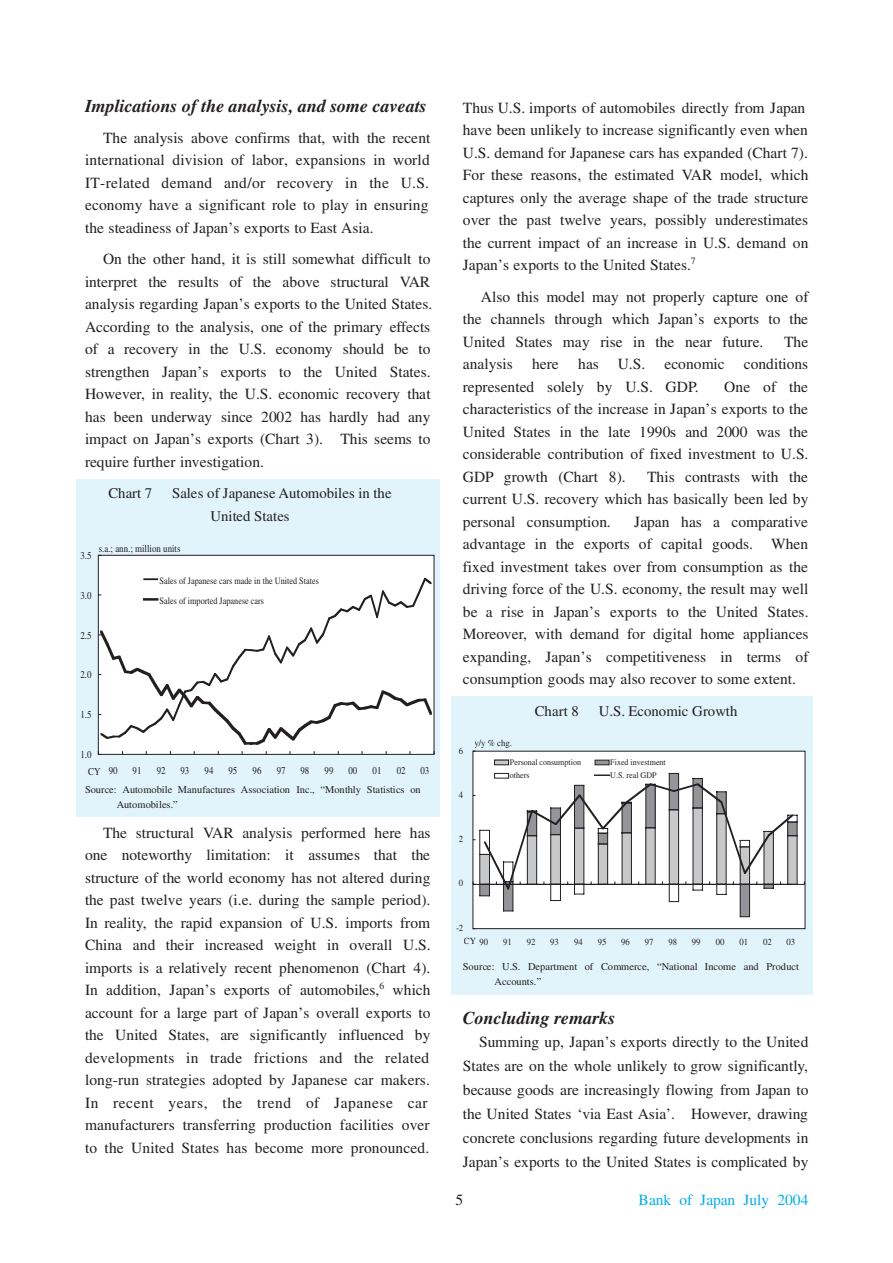
<style>
.page{position:relative;width:893px;height:1263px;background:#fff}
.page>*{position:absolute;margin:0;border:0;box-sizing:border-box;transform-origin:0 0}
.t1{font:italic 700 18px "Times";color:#231f20}
.t2{font:15.45px/22.5px "Times";color:#231f20;text-align:justify}
.t3{font:15.45px "Times";color:#00aeef}
.t4{font:14.7px/22.6px "Times";letter-spacing:-.005em;color:#231f20}
.t5{font:10.5px/18px "Times";color:#231f20;scale:.85 1}
.t6{font:10.5px/15.1px "Times";color:#231f20}
.t7{font:9.6px/20.5px "Times";color:#231f20;scale:.85 1}
.t8{font:9.3px "Times";color:#231f20;scale:.93 1}
.t9{font:8.55px "Times";color:#231f20;scale:.93 1}
</style>
<div class="page">
<div style="left:76px;top:479px;width:364px;height:338px;background:#e1f4fc"></div>
<div style="left:451px;top:696px;width:362px;height:299px;background:#e1f4fc"></div>
<div style="left:472px;top:751px;width:333px;height:178px;background:#fff;border:1px solid #231f20"></div>
<div style="left:98px;top:555px;width:336px;height:200px;background:#fff;border:1px solid #231f20"></div>
<svg style="left:98px;top:578px;width:334px;height:167px"></svg>
<hr style="left:143px;top:598px;width:15px;height:3px;background:#231f20">
<hr style="left:473px;top:884px;width:331px;height:1px;background:#231f20">
<div style="left:494px;top:760px;width:15px;height:5px;background:#c7c8ca"></div>
<div style="left:494px;top:760px;width:15px;height:5px;border:1px solid #231f20"></div>
<svg style="left:594px;top:760px;width:15px;height:5px"></svg>
<svg style="left:472px;top:773px;width:325px;height:144px"></svg>
<p class="t1" style="left:85px;top:99px;width:343px">Implications of the analysis, and some caveats</p>
<p class="t2" style="left:85px;top:128px;width:347px;text-align:left;text-indent:18px">The analysis above confirms that, with the recent international division of labor, expansions in world IT-related demand and/or recovery in the U.S. economy have a significant role to play in ensuring the steadiness of Japan’s exports to East Asia.</p>
<p class="t2" style="left:85px;top:249px;width:349px;text-align:left;text-indent:18px">On the other hand, it is still somewhat difficult to interpret the results of the above structural VAR analysis regarding Japan’s exports to the United States.<br>According to the analysis, one of the primary effects of a recovery in the U.S. economy should be to strengthen Japan’s exports to the United States.<br>However, in reality, the U.S. economic recovery that has been underway since 2002 has hardly had any impact on Japan’s exports (Chart 3). This seems to require further investigation.</p>
<p class="t4" style="left:108px;top:483px;width:45px">Chart 7</p>
<p class="t4" style="left:210px;top:483px;width:183px;text-indent:-38px">Sales of Japanese Automobiles in the<br>United States</p>
<p class="t5" style="left:80px;top:547px;width:15px">3.5</p>
<p class="t5" style="left:99px;top:540px;width:98px">s.a.; ann.; million units</p>
<p class="t5" style="left:80px;top:587px;width:15px">3.0</p>
<p class="t5" style="left:80px;top:627px;width:15px">2.5</p>
<p class="t5" style="left:80px;top:667px;width:15px">2.0</p>
<p class="t5" style="left:80px;top:707px;width:15px">1.5</p>
<p class="t5" style="left:80px;top:747px;width:15px">1.0</p>
<p class="t7" style="left:160px;top:571px;width:189px">Sales of Japanese cars made in the United States<br>Sales of imported Japanese cars</p>
<p class="t5" style="left:109px;top:762px;width:12px">90</p>
<p class="t5" style="left:133px;top:762px;width:12px">91</p>
<p class="t5" style="left:157px;top:762px;width:12px">92</p>
<p class="t5" style="left:180px;top:762px;width:12px">93</p>
<p class="t5" style="left:205px;top:762px;width:12px">94</p>
<p class="t5" style="left:228px;top:762px;width:12px">95</p>
<p class="t5" style="left:252px;top:762px;width:12px">96</p>
<p class="t5" style="left:277px;top:762px;width:12px">97</p>
<p class="t5" style="left:300px;top:762px;width:12px">98</p>
<p class="t5" style="left:324px;top:762px;width:12px">99</p>
<p class="t5" style="left:348px;top:762px;width:12px">00</p>
<p class="t5" style="left:372px;top:762px;width:12px">01</p>
<p class="t5" style="left:396px;top:762px;width:12px">02</p>
<p class="t5" style="left:420px;top:762px;width:12px">03</p>
<p class="t5" style="left:85px;top:763px;width:396px;text-indent:3px">CY<br>Source: Automobile Manufactures Association Inc., “Monthly Statistics on</p>
<p class="t6" style="left:117px;top:798px;width:63px">Automobiles.”</p>
<p class="t2" style="left:85px;top:823px;width:347px;text-align:left;text-indent:18px">The structural VAR analysis performed here has one noteworthy limitation: it assumes that the structure of the world economy has not altered during the past twelve years (i.e. during the sample period).<br>In reality, the rapid expansion of U.S. imports from China and their increased weight in overall U.S. imports is a relatively recent phenomenon (Chart 4).<br>In addition, Japan’s exports of automobiles,<sup>6</sup> which account for a large part of Japan’s overall exports to the United States, are significantly influenced by developments in trade frictions and the related long-run strategies adopted by Japanese car makers.<br>In recent years, the trend of Japanese car manufacturers transferring production facilities over to the United States has become more pronounced.</p>
<p class="t2" style="left:463px;top:98px;width:347px;text-align:left">Thus U.S. imports of automobiles directly from Japan have been unlikely to increase significantly even when U.S. demand for Japanese cars has expanded (Chart 7).<br>For these reasons, the estimated VAR model, which captures only the average shape of the trade structure over the past twelve years, possibly underestimates the current impact of an increase in U.S. demand on Japan’s exports to the United States.<sup>7</sup></p>
<p class="t2" style="left:463px;top:287px;width:347px;text-indent:18px">Also this model may not properly capture one of the channels through which Japan’s exports to the United States may rise in the near future.</p>
<p class="t2" style="left:784px;top:332px;width:26px">The</p>
<p class="t2" style="left:463px;top:354px;width:347px;text-indent:115px">has U.S. economic conditions represented solely by U.S. GDP.</p>
<p class="t2" style="left:463px;top:354px;width:97px">analysis here</p>
<p class="t2" style="left:463px;top:377px;width:347px;text-indent:261px">One of the characteristics of the increase in Japan’s exports to the United States in the late 1990s and 2000 was the considerable contribution of fixed investment to U.S.<br>GDP growth (Chart 8).</p>
<p class="t2" style="left:463px;top:467px;width:347px;text-indent:184px">This contrasts with the current U.S. recovery which has basically been led by personal consumption.</p>
<p class="t2" style="left:463px;top:512px;width:347px;text-indent:171px">Japan has a comparative advantage in the exports of capital goods. When fixed investment takes over from consumption as the driving force of the U.S. economy, the result may well be a rise in</p>
<p class="t2" style="left:463px;top:602px;width:347px;text-indent:147px">exports to the United States.<br>Moreover, with demand for digital home appliances expanding, Japan’s competitiveness in terms of consumption goods may also recover to some extent.</p>
<p class="t4" style="left:535px;top:701px;width:45px">Chart 8</p>
<p class="t4" style="left:598px;top:701px;width:140px">U.S. Economic Growth</p>
<p class="t2" style="left:554px;top:602px;width:47px">Japan’s</p>
<p class="t8" style="left:459px;top:747px;width:6px">6</p>
<p class="t8" style="left:459px;top:792px;width:6px">4</p>
<p class="t8" style="left:474px;top:740px;width:42px">y/y % chg.</p>
<p class="t9" style="left:510px;top:759px;width:78px">Personal consumption</p>
<p class="t9" style="left:610px;top:759px;width:61px">Fixed investment</p>
<p class="t9" style="left:510px;top:772px;width:23px">others</p>
<p class="t9" style="left:610px;top:772px;width:51px">U.S. real GDP</p>
<p class="t8" style="left:459px;top:836px;width:6px">2</p>
<p class="t8" style="left:459px;top:880px;width:6px">0</p>
<p class="t8" style="left:456px;top:924px;width:9px">-2</p>
<p class="t8" style="left:464px;top:938px;width:27px">CY 90</p>
<p class="t8" style="left:503px;top:938px;width:11px">91</p>
<p class="t8" style="left:527px;top:938px;width:11px">92</p>
<p class="t8" style="left:550px;top:938px;width:11px">93</p>
<p class="t8" style="left:574px;top:938px;width:11px">94</p>
<p class="t8" style="left:597px;top:938px;width:11px">95</p>
<p class="t8" style="left:621px;top:938px;width:11px">96</p>
<p class="t8" style="left:644px;top:938px;width:11px">97</p>
<p class="t8" style="left:668px;top:938px;width:11px">98</p>
<p class="t8" style="left:692px;top:938px;width:11px">99</p>
<p class="t8" style="left:715px;top:938px;width:11px">00</p>
<p class="t8" style="left:739px;top:938px;width:11px">01</p>
<p class="t8" style="left:763px;top:938px;width:11px">02</p>
<p class="t8" style="left:786px;top:938px;width:11px">03</p>
<p class="t6" style="left:494px;top:960px;width:306px;text-indent:-32px">Source: U.S. Department of Commerce, “National Income and Product<br>Accounts.”</p>
<p class="t1" style="left:463px;top:1011px;width:154px">Concluding remarks</p>
<p class="t2" style="left:463px;top:1031px;width:347px;line-height:24px;text-indent:16px">Summing up, Japan’s exports directly to the United States are on the whole unlikely to grow significantly, because goods are increasingly flowing from Japan to the United States ‘via East Asia’. However, drawing concrete conclusions regarding future developments in Japan’s exports to the United States is complicated by</p>
<p class="t2" style="left:455px;top:1190px;width:9px">5</p>
<p class="t3" style="left:638px;top:1195px;width:171px">Bank of Japan July 2004</p>
</div>
